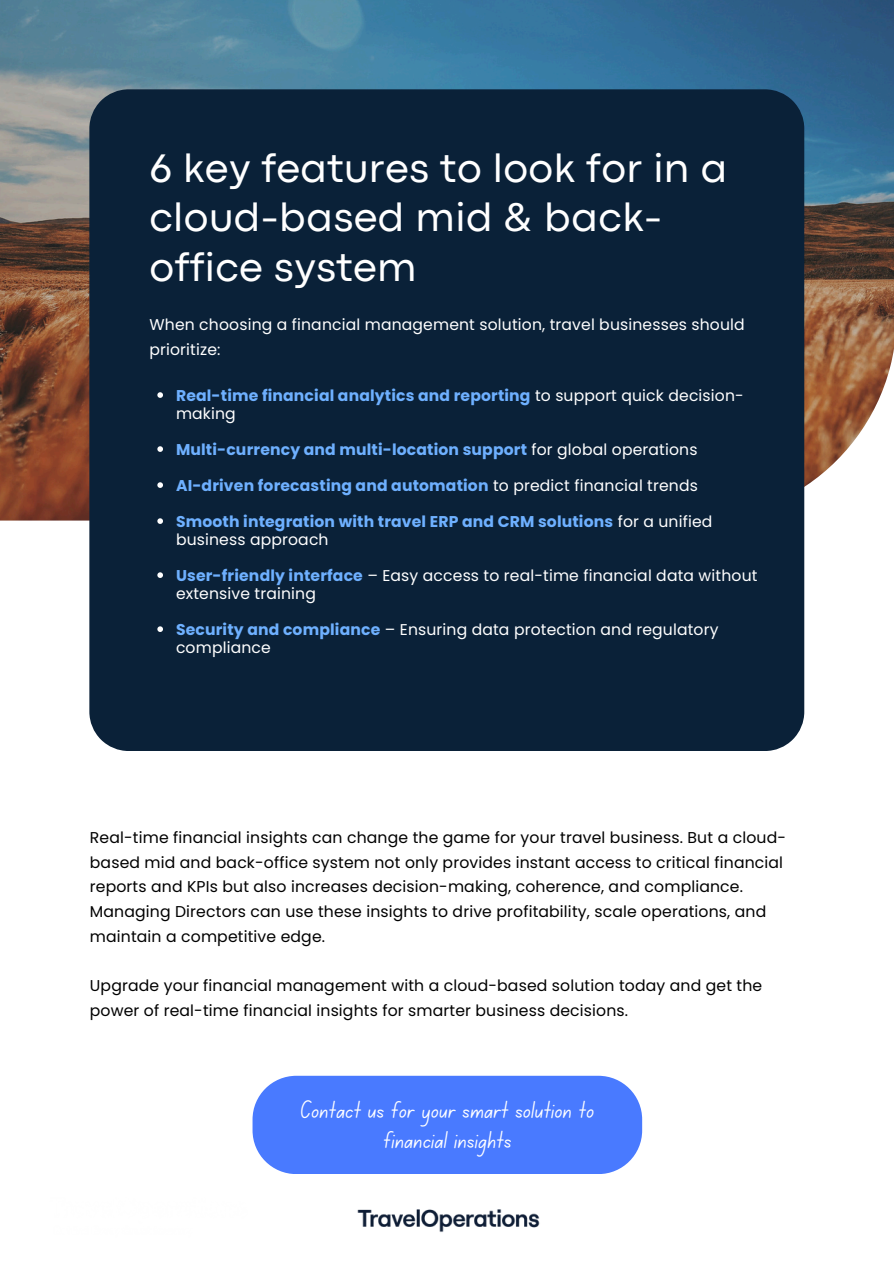
<style>
.page{position:relative;width:894px;height:1264px;background:#fff}
.page>*{position:absolute;margin:0;border:0;box-sizing:border-box;transform-origin:0 0}
.t1{font:41.55px/49.5px "Codec Pro";letter-spacing:.01em;color:#fff}
.t2{font:24.75px/29.8px "Canva School Font";color:#fff;text-align:center}
.t3{font:15.6px/24.8px "Poppins";letter-spacing:.01em;color:#000}
.t4{font:700 15.6px/18px "Poppins";letter-spacing:.01em;color:#6eb0ff}
.t5{font:15.6px/18px "Poppins";letter-spacing:.01em;color:#fff}
.s1{font-weight:400;color:#fff}
.s2{font-weight:700;color:#6eb0ff}
</style>
<div class="page">
<img style="left:0;top:0;width:893px;height:315px">
<svg style="left:0;top:315px;width:893px;height:401px"></svg>
<div style="left:89px;top:89px;width:715px;height:662px;background:#0a2138"></div>
<div style="left:252px;top:1075px;width:390px;height:98px;background:#497aff;border-radius:44px"></div>
<svg style="left:157px;top:392px;width:6px;height:6px"></svg>
<svg style="left:157px;top:446px;width:6px;height:6px"></svg>
<svg style="left:157px;top:482px;width:6px;height:6px"></svg>
<svg style="left:157px;top:518px;width:6px;height:6px"></svg>
<svg style="left:157px;top:572px;width:6px;height:6px"></svg>
<svg style="left:157px;top:626px;width:6px;height:6px"></svg>
<img style="left:357px;top:1209px;width:183px;height:23px">
<p class="t1" style="left:149px;top:146px;width:579px">6 key features to look for in a cloud-based mid &amp; back&shy;office system</p>
<p class="t5" style="left:149px;top:312px;width:596px;line-height:24.8px">When choosing a financial management solution, travel businesses should prioritize:</p>
<h1 class="t4" style="left:176px;top:387px;width:569px">Real-time financial analytics and reporting <span class="s1">to support quick decision&shy;making</span></h1>
<p class="t4" style="left:176px;top:441px;width:523px">Multi-currency and multi-location support <span class="s1">for global operations</span></p>
<p class="t4" style="left:176px;top:477px;width:523px">AI-driven forecasting and automation <span class="s1">to predict financial trends</span></p>
<p class="t4" style="left:176px;top:513px;width:537px">Smooth integration with travel ERP and CRM solutions <span class="s1">for a unified business approach</span></p>
<p class="t5" style="left:176px;top:567px;width:582px"><span class="s2">User-friendly interface</span> – Easy access to real-time financial data without extensive training</p>
<p class="t5" style="left:176px;top:621px;width:544px"><span class="s2">Security and compliance</span> – Ensuring data protection and regulatory compliance</p>
<p class="t3" style="left:90px;top:825px;width:697px">Real-time financial insights can change the game for your travel business. But a cloud&shy;based mid and back-office system not only provides instant access to critical financial reports and KPIs but also increases decision-making, coherence, and compliance.<br>Managing Directors can use these insights to drive profitability, scale operations, and maintain a competitive edge.</p>
<p class="t3" style="left:90px;top:973px;width:673px">Upgrade your financial management with a cloud-based solution today and get the power of real-time financial insights for smarter business decisions.</p>
<p class="t2" style="left:300px;top:1097px;width:295px">Contact us for your smart solution to financial insights</p>
</div>
